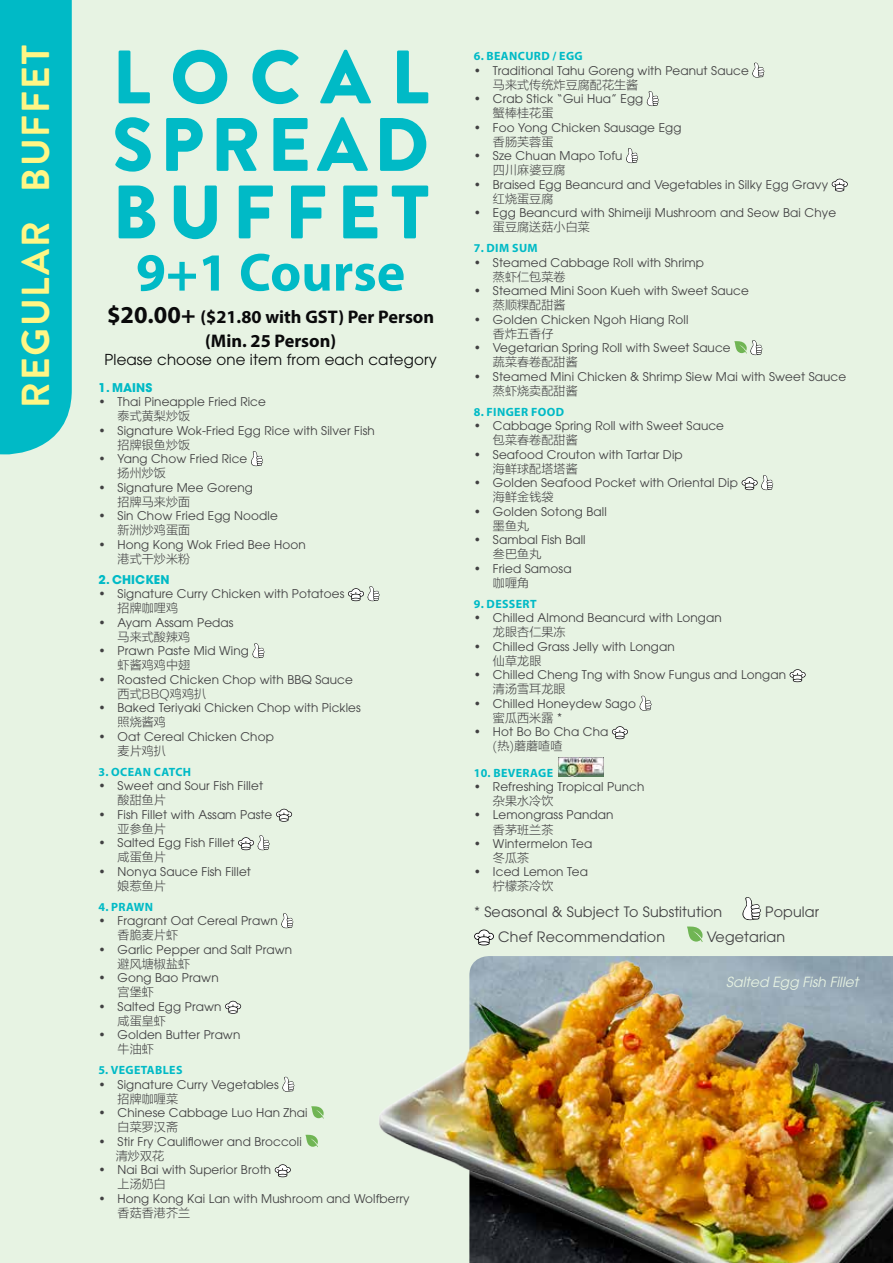
<style>
.page{position:relative;width:893px;height:1263px;background:#fff}
.page>*{position:absolute;margin:0;border:0;box-sizing:border-box;transform-origin:0 0}
.t1{font:900 75.45px/67.5px "Brandon Grotesque";letter-spacing:.13em;color:#00bac6;text-align:justify}
.t2{font:700 54px "Myriad Pro";color:#00bac6}
.t3{font:700 39px "Brandon Text";letter-spacing:.05em;color:#fff685}
.t4{font:700 18.3px/24.3px "Myriad Pro";color:#0a0a0b;text-align:center}
.t5{font:15px "Avant Garde";letter-spacing:.01em;color:#0a0a0b}
.t6{font:14.25px "Avant Garde";letter-spacing:.01em;color:#414042}
.t7{font:italic 13.95px "Avant Garde";color:#e7f3e3}
.t8{font:12px "Avant Garde";letter-spacing:.01em;color:#414042}
.t9{font:12px "FZLTXHK GBK1 0";letter-spacing:.01em;color:#414042}
.t10{font:700 12px "Myriad Pro";letter-spacing:.03em;color:#00bac6}
.t11{font:700 12px "ITC Avant Garde Std";letter-spacing:.01em;color:#00bac6}
.s1{font-size:24.3px}
.s2{font-family:"Avant Garde"}
</style>
<div class="page">
<div style="left:0;top:0;width:893px;height:1262px;background:#e7f3e3"></div>
<svg style="left:251px;top:451px;width:12px;height:15px"></svg>
<svg style="left:348px;top:586px;width:32px;height:15px"></svg>
<svg style="left:252px;top:643px;width:13px;height:15px"></svg>
<div style="left:0;top:0;width:72px;height:454px;background:#00bac6"></div>
<img style="left:176px;top:757px;width:717px;height:506px">
<svg style="left:752px;top:63px;width:13px;height:15px"></svg>
<svg style="left:646px;top:91px;width:13px;height:15px"></svg>
<svg style="left:626px;top:148px;width:12px;height:15px"></svg>
<svg style="left:832px;top:179px;width:16px;height:13px"></svg>
<svg style="left:734px;top:340px;width:29px;height:15px"></svg>
<svg style="left:742px;top:475px;width:31px;height:15px"></svg>
<svg style="left:790px;top:669px;width:16px;height:13px"></svg>
<svg style="left:639px;top:696px;width:13px;height:15px"></svg>
<svg style="left:612px;top:726px;width:16px;height:13px"></svg>
<img style="left:558px;top:757px;width:45px;height:19px">
<svg style="left:474px;top:929px;width:20px;height:16px"></svg>
<svg style="left:687px;top:926px;width:16px;height:16px"></svg>
<svg style="left:741px;top:897px;width:20px;height:23px"></svg>
<h3 class="t3" style="left:9px;top:408px;width:365px;rotate:-90deg">REGULAR BUFFET</h3>
<h1 class="t1" style="left:112px;top:45px;width:319px">LOCAL SPREAD BUFFET</h1>
<h2 class="t2" style="left:136px;top:237px;width:271px">9+1 COURSE</h2>
<h3 class="t4" style="left:107px;top:304px;width:329px"><span class="s1">$20.00+</span> ($21.80 WITH GST) PER PERSON (MIN. 25 PERSON)</h3>
<p class="t5" style="left:104px;top:351px;width:334px">Please choose one item from each category</p>
<p class="t11" style="left:99px;top:380px;width:33px">1. MAINS</p>
<p class="t8" style="left:99px;top:395px;width:169px">• Thai Pineapple Fried Rice</p>
<p class="t9" style="left:118px;top:410px;width:74px">泰式黄梨炒饭</p>
<p class="t8" style="left:99px;top:423px;width:278px">• Signature Wok-Fried Egg Rice with Silver Fish</p>
<p class="t9" style="left:118px;top:438px;width:74px">招牌银鱼炒饭</p>
<p class="t8" style="left:99px;top:452px;width:150px">• Yang Chow Fried Rice</p>
<p class="t9" style="left:118px;top:467px;width:50px">扬州炒饭</p>
<p class="t8" style="left:99px;top:480px;width:156px">• Signature Mee Goreng</p>
<p class="t9" style="left:118px;top:495px;width:74px">招牌马来炒面</p>
<p class="t8" style="left:99px;top:509px;width:181px">• Sin Chow Fried Egg Noodle</p>
<p class="t9" style="left:118px;top:524px;width:74px">新洲炒鸡蛋面</p>
<p class="t8" style="left:99px;top:537px;width:209px">• Hong Kong Wok Fried Bee Hoon</p>
<p class="t9" style="left:118px;top:552px;width:74px">港式干炒米粉</p>
<p class="t11" style="left:99px;top:572px;width:64px">2. CHICKEN</p>
<p class="t8" style="left:99px;top:587px;width:247px">• Signature Curry Chicken with Potatoes</p>
<p class="t9" style="left:118px;top:602px;width:62px">招牌咖哩鸡</p>
<p class="t8" style="left:99px;top:615px;width:137px">• Ayam Assam Pedas</p>
<p class="t9" style="left:118px;top:630px;width:74px">马来式酸辣鸡</p>
<p class="t8" style="left:99px;top:644px;width:152px">• Prawn Paste Mid Wing</p>
<p class="t9" style="left:118px;top:659px;width:74px">虾酱鸡鸡中翅</p>
<p class="t8" style="left:99px;top:672px;width:256px">• Roasted Chicken Chop with BBQ Sauce</p>
<p class="t9" style="left:118px;top:687px;width:90px">西式BBQ鸡鸡扒</p>
<p class="t8" style="left:99px;top:701px;width:264px">• Baked Teriyaki Chicken Chop with Pickles</p>
<p class="t9" style="left:118px;top:716px;width:50px">照烧酱鸡</p>
<p class="t8" style="left:99px;top:729px;width:177px">• Oat Cereal Chicken Chop</p>
<p class="t9" style="left:118px;top:744px;width:50px">麦片鸡扒</p>
<p class="t10" style="left:99px;top:764px;width:94px">3. OCEAN CATCH</p>
<p class="t8" style="left:99px;top:779px;width:166px">• Sweet and Sour Fish Fillet</p>
<p class="t9" style="left:118px;top:794px;width:50px">酸甜鱼片</p>
<p class="t8" style="left:99px;top:807px;width:175px">• Fish Fillet with Assam Paste</p>
<p class="t9" style="left:118px;top:822px;width:50px">亚参鱼片</p>
<p class="t8" style="left:99px;top:836px;width:137px">• Salted Egg Fish Fillet</p>
<p class="t9" style="left:118px;top:851px;width:50px">咸蛋鱼片</p>
<p class="t8" style="left:99px;top:864px;width:154px">• Nonya Sauce Fish Fillet</p>
<p class="t9" style="left:118px;top:879px;width:50px">娘惹鱼片</p>
<p class="t10" style="left:99px;top:899px;width:56px">4. PRAWN</p>
<p class="t8" style="left:99px;top:914px;width:181px">• Fragrant Oat Cereal Prawn</p>
<p class="t9" style="left:118px;top:929px;width:62px">香脆麦片虾</p>
<p class="t8" style="left:99px;top:942px;width:195px">• Garlic Pepper and Salt Prawn</p>
<p class="t9" style="left:118px;top:957px;width:74px">避风塘椒盐虾</p>
<p class="t8" style="left:99px;top:971px;width:122px">• Gong Bao Prawn</p>
<p class="t9" style="left:118px;top:986px;width:38px">宫堡虾</p>
<p class="t8" style="left:99px;top:999px;width:124px">• Salted Egg Prawn</p>
<p class="t9" style="left:118px;top:1014px;width:50px">咸蛋皇虾</p>
<p class="t8" style="left:99px;top:1028px;width:143px">• Golden Butter Prawn</p>
<p class="t9" style="left:118px;top:1043px;width:38px">牛油虾</p>
<p class="t10" style="left:99px;top:1062px;width:84px">5. VEGETABLES</p>
<p class="t8" style="left:99px;top:1077px;width:182px">• Signature Curry Vegetables</p>
<p class="t9" style="left:118px;top:1092px;width:62px">招牌咖喱菜</p>
<p class="t8" style="left:99px;top:1106px;width:211px">• Chinese Cabbage Luo Han Zhai</p>
<p class="t9" style="left:118px;top:1121px;width:62px">白菜罗汉斋</p>
<p class="t8" style="left:99px;top:1134px;width:205px">• Stir Fry Cauliflower and Broccoli</p>
<p class="t9" style="left:116px;top:1149px;width:50px">清炒双花</p>
<p class="t8" style="left:99px;top:1163px;width:174px">• Nai Bai with Superior Broth</p>
<p class="t9" style="left:118px;top:1178px;width:50px">上汤奶白</p>
<p class="t8" style="left:99px;top:1191px;width:313px">• Hong Kong Kai Lan with Mushroom and Wolfberry</p>
<p class="t9" style="left:118px;top:1206px;width:74px">香菇香港芥兰</p>
<p class="t10" style="left:474px;top:48px;width:94px">6. BEANCURD / EGG</p>
<p class="t8" style="left:474px;top:63px;width:276px">• Traditional Tahu Goreng with Peanut Sauce</p>
<p class="t9" style="left:493px;top:78px;width:147px">马来式传统炸豆腐配花生酱</p>
<p class="t8" style="left:474px;top:92px;width:171px">• Crab Stick “Gui Hua” Egg</p>
<p class="t9" style="left:493px;top:107px;width:62px">蟹棒桂花蛋</p>
<p class="t8" style="left:474px;top:120px;width:209px">• Foo Yong Chicken Sausage Egg</p>
<p class="t9" style="left:493px;top:135px;width:62px">香肠芙蓉蛋</p>
<p class="t8" style="left:474px;top:149px;width:150px">• Sze Chuan Mapo Tofu</p>
<p class="t9" style="left:493px;top:164px;width:74px">四川麻婆豆腐</p>
<p class="t8" style="left:474px;top:177px;width:356px">• Braised Egg Beancurd and Vegetables in Silky Egg Gravy</p>
<p class="t9" style="left:493px;top:192px;width:62px">红烧蛋豆腐</p>
<p class="t8" style="left:474px;top:206px;width:364px">• Egg Beancurd with Shimeiji Mushroom and Seow Bai Chye</p>
<p class="t9" style="left:493px;top:221px;width:98px">蛋豆腐送菇小白菜</p>
<p class="t10" style="left:474px;top:240px;width:64px">7. DIM SUM</p>
<p class="t8" style="left:474px;top:255px;width:232px">• Steamed Cabbage Roll with Shrimp</p>
<p class="t9" style="left:493px;top:270px;width:74px">蒸虾仁包菜卷</p>
<p class="t8" style="left:474px;top:284px;width:276px">• Steamed Mini Soon Kueh with Sweet Sauce</p>
<p class="t9" style="left:493px;top:299px;width:74px">蒸顺粿配甜酱</p>
<p class="t8" style="left:474px;top:312px;width:216px">• Golden Chicken Ngoh Hiang Roll</p>
<p class="t9" style="left:493px;top:327px;width:62px">香炸五香仔</p>
<p class="t8" style="left:474px;top:341px;width:258px">• Vegetarian Spring Roll with Sweet Sauce</p>
<p class="t9" style="left:493px;top:356px;width:86px">蔬菜春卷配甜酱</p>
<p class="t8" style="left:474px;top:369px;width:374px">• Steamed Mini Chicken &amp; Shrimp Siew Mai with Sweet Sauce</p>
<p class="t9" style="left:493px;top:384px;width:86px">蒸虾烧卖配甜酱</p>
<p class="t10" style="left:474px;top:404px;width:74px">8. FINGER FOOD</p>
<p class="t8" style="left:474px;top:419px;width:252px">• Cabbage Spring Roll with Sweet Sauce</p>
<p class="t9" style="left:493px;top:434px;width:86px">包菜春卷配甜酱</p>
<p class="t8" style="left:474px;top:447px;width:210px">• Seafood Crouton with Tartar Dip</p>
<p class="t9" style="left:493px;top:462px;width:86px">海鲜球配塔塔酱</p>
<p class="t8" style="left:474px;top:476px;width:266px">• Golden Seafood Pocket with Oriental Dip</p>
<p class="t9" style="left:493px;top:491px;width:62px">海鲜金钱袋</p>
<p class="t8" style="left:474px;top:504px;width:134px">• Golden Sotong Ball</p>
<p class="t9" style="left:493px;top:519px;width:38px">墨鱼丸</p>
<p class="t8" style="left:474px;top:533px;width:113px">• Sambal Fish Ball</p>
<p class="t9" style="left:493px;top:548px;width:50px">叁巴鱼丸</p>
<p class="t8" style="left:474px;top:561px;width:99px">• Fried Samosa</p>
<p class="t9" style="left:493px;top:576px;width:38px">咖喱角</p>
<p class="t10" style="left:474px;top:596px;width:62px">9. DESSERT</p>
<p class="t8" style="left:474px;top:611px;width:249px">• Chilled Almond Beancurd with Longan</p>
<p class="t9" style="left:493px;top:625px;width:74px">龙眼杏仁果冻</p>
<p class="t8" style="left:474px;top:639px;width:202px">• Chilled Grass Jelly with Longan</p>
<p class="t9" style="left:493px;top:654px;width:50px">仙草龙眼</p>
<p class="t8" style="left:474px;top:668px;width:314px">• Chilled Cheng Tng with Snow Fungus and Longan</p>
<p class="t9" style="left:493px;top:683px;width:74px">清汤雪耳龙眼</p>
<p class="t8" style="left:474px;top:696px;width:164px">• Chilled Honeydew Sago</p>
<p class="t9" style="left:493px;top:711px;width:71px">蜜瓜西米露 <span class="s2">*</span></p>
<p class="t8" style="left:474px;top:725px;width:136px">• Hot Bo Bo Cha Cha</p>
<p class="t9" style="left:493px;top:740px;width:71px">(热)蘑蘑喳喳</p>
<p class="t10" style="left:474px;top:765px;width:81px">10. BEVERAGE</p>
<p class="t8" style="left:474px;top:779px;width:172px">• Refreshing Tropical Punch</p>
<p class="t9" style="left:493px;top:794px;width:62px">杂果水冷饮</p>
<p class="t8" style="left:474px;top:808px;width:141px">• Lemongrass Pandan</p>
<p class="t9" style="left:493px;top:823px;width:62px">香茅班兰茶</p>
<p class="t8" style="left:474px;top:836px;width:120px">• Wintermelon Tea</p>
<p class="t9" style="left:493px;top:851px;width:38px">冬瓜茶</p>
<p class="t8" style="left:474px;top:865px;width:116px">• Iced Lemon Tea</p>
<p class="t9" style="left:493px;top:880px;width:62px">柠檬茶冷饮</p>
<p class="t6" style="left:498px;top:929px;width:168px">Chef Recommendation</p>
<p class="t6" style="left:707px;top:928px;width:80px">Vegetarian</p>
<p class="t6" style="left:474px;top:904px;width:250px">* Seasonal &amp; Subject To Substitution</p>
<p class="t6" style="left:765px;top:903px;width:55px">Popular</p>
<p class="t7" style="left:726px;top:973px;width:134px">Salted Egg Fish Fillet</p>
</div>
